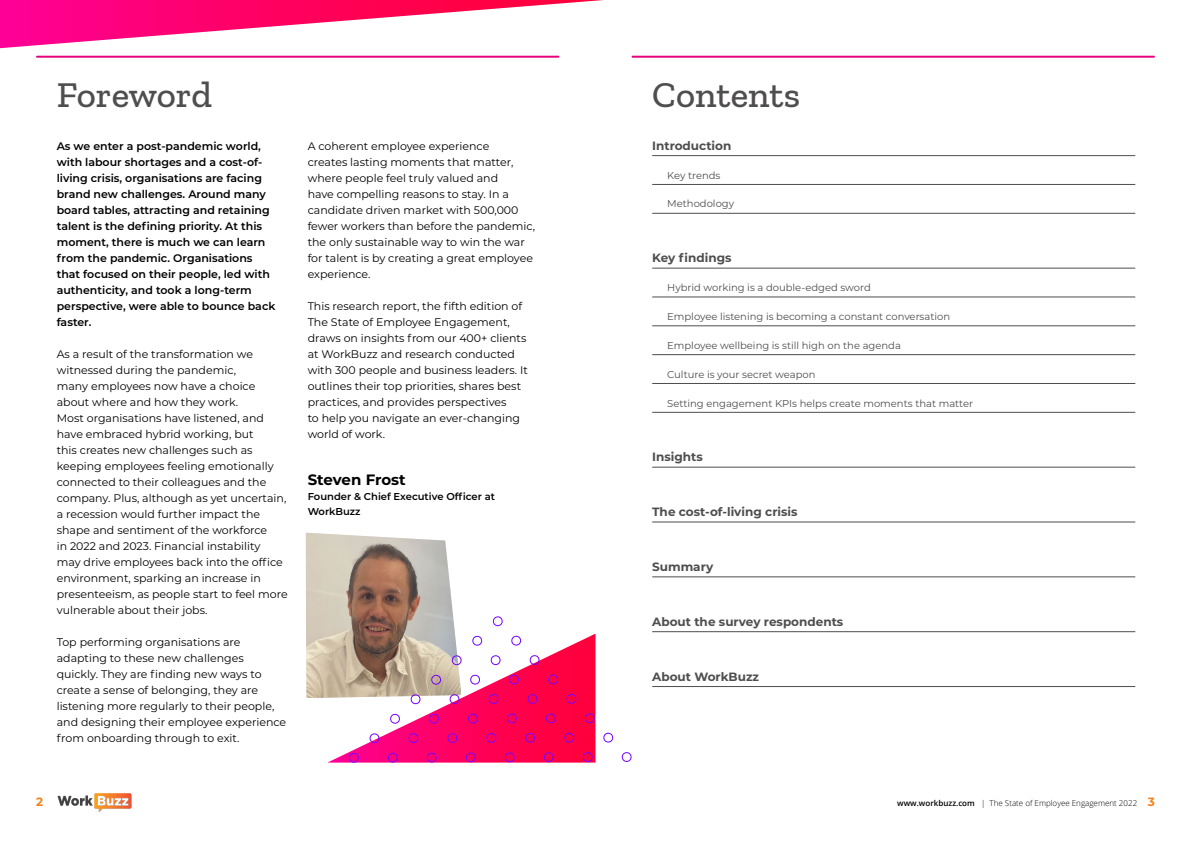
<style>
.page{position:relative;width:1191px;height:842px;background:#fff}
.page>*{position:absolute;margin:0;border:0;box-sizing:border-box;transform-origin:0 0}
.t1{font:500 37px "Zilla Slab";color:#4f4d4d}
.t2{font:700 15px "Montserrat";letter-spacing:-.01em;color:#000}
.t3{font:700 12px "Montserrat";color:#4f4d4d}
.t4{font:700 12px "Montserrat";color:#f5821f}
.t5{font:11px/16px "Montserrat";color:#000}
.t6{font:600 11px/16px "Montserrat";color:#000}
.t7{font:10px "Montserrat";color:#4f4d4d}
.t8{font:600 10px/15px "Montserrat";color:#000}
.t9{font:300 8px "Open Sans";color:#000}
.s1{font-weight:600}
.s2{font-family:"Montserrat";font-weight:700;font-size:12px;color:#f5821f}
</style>
<div class="page">
<img style="left:57px;top:794px;width:75px;height:17px">
<hr style="left:37px;top:56px;width:521px;height:2px;background:#e6007d">
<img style="left:306px;top:533px;width:147px;height:165px">
<svg style="left:348px;top:615px;width:284px;height:148px"></svg>
<svg style="left:0;top:0;width:603px;height:48px"></svg>
<hr style="left:632px;top:56px;width:522px;height:2px;background:#e6007d">
<hr style="left:652px;top:155px;width:483px;height:1px;background:#4f4d4d">
<hr style="left:652px;top:184px;width:483px;height:1px;background:#4f4d4d">
<hr style="left:652px;top:213px;width:483px;height:1px;background:#4f4d4d">
<hr style="left:652px;top:268px;width:483px;height:1px;background:#4f4d4d">
<hr style="left:652px;top:297px;width:483px;height:1px;background:#4f4d4d">
<hr style="left:652px;top:326px;width:483px;height:1px;background:#4f4d4d">
<hr style="left:652px;top:354px;width:483px;height:1px;background:#4f4d4d">
<hr style="left:652px;top:383px;width:483px;height:1px;background:#4f4d4d">
<hr style="left:652px;top:412px;width:483px;height:1px;background:#4f4d4d">
<hr style="left:652px;top:467px;width:483px;height:1px;background:#4f4d4d">
<hr style="left:652px;top:522px;width:483px;height:1px;background:#4f4d4d">
<hr style="left:652px;top:577px;width:483px;height:1px;background:#4f4d4d">
<hr style="left:652px;top:631px;width:483px;height:1px;background:#4f4d4d">
<hr style="left:652px;top:686px;width:483px;height:1px;background:#4f4d4d">
<h1 class="t1" style="left:57px;top:74px;width:157px">Foreword</h1>
<p class="t6" style="left:57px;top:137px;width:220px">As we enter a post-pandemic world, with labour shortages and a cost-of&shy;living crisis, organisations are facing brand new challenges. Around many board tables, attracting and retaining talent is the defining priority. At this moment, there is much we can learn from the pandemic. Organisations that focused on their people, led with authenticity, and took a long-term perspective, were able to bounce back faster.</p>
<p class="t5" style="left:57px;top:345px;width:232px">As a result of the transformation we witnessed during the pandemic,<br>many employees now have a choice about where and how they work.<br>Most organisations have listened, and have embraced hybrid working, but<br>this creates new challenges such as keeping employees feeling emotionally connected to their colleagues and the company. Plus, although as yet uncertain, a recession would further impact the shape and sentiment of the workforce<br>in 2022 and 2023. Financial instability<br>may drive employees back into the office environment, sparking an increase in presenteeism, as people start to feel more vulnerable about their jobs.</p>
<p class="t5" style="left:57px;top:633px;width:231px">Top performing organisations are adapting to these new challenges quickly. They are finding new ways to create a sense of belonging, they are listening more regularly to their people, and designing their employee experience from onboarding through to exit.</p>
<p class="t5" style="left:308px;top:137px;width:229px">A coherent employee experience<br>creates lasting moments that matter, where people feel truly valued and<br>have compelling reasons to stay. In a candidate driven market with 500,000 fewer workers than before the pandemic, the only sustainable way to win the war for talent is by creating a great employee experience.</p>
<p class="t5" style="left:308px;top:297px;width:222px">This research report, the fifth edition of The State of Employee Engagement, draws on insights from our 400+ clients at WorkBuzz and research conducted with 300 people and business leaders. It outlines their top priorities, shares best practices, and provides perspectives<br>to help you navigate an ever-changing world of work.</p>
<h2 class="t2" style="left:308px;top:468px;width:100px">Steven Frost</h2>
<p class="t8" style="left:308px;top:488px;width:189px">Founder &amp; Chief Executive Officer at<br>WorkBuzz</p>
<h1 class="t1" style="left:652px;top:74px;width:149px">Contents</h1>
<p class="t3" style="left:652px;top:137px;width:81px">Introduction</p>
<p class="t7" style="left:667px;top:168px;width:55px">Key trends</p>
<p class="t7" style="left:667px;top:197px;width:68px">Methodology</p>
<p class="t3" style="left:652px;top:249px;width:81px">Key findings</p>
<p class="t7" style="left:667px;top:281px;width:205px">Hybrid working is a double-edged sword</p>
<p class="t7" style="left:667px;top:310px;width:284px">Employee listening is becoming a constant conversation</p>
<p class="t7" style="left:667px;top:338px;width:235px">Employee wellbeing is still high on the agenda</p>
<p class="t7" style="left:667px;top:367px;width:150px">Culture is your secret weapon</p>
<p class="t7" style="left:667px;top:396px;width:307px">Setting engagement KPIs helps create moments that matter</p>
<p class="t3" style="left:652px;top:448px;width:52px">Insights</p>
<p class="t3" style="left:652px;top:503px;width:147px">The cost-of-living crisis</p>
<p class="t3" style="left:652px;top:558px;width:63px">Summary</p>
<p class="t3" style="left:652px;top:613px;width:193px">About the survey respondents</p>
<p class="t3" style="left:652px;top:668px;width:108px">About WorkBuzz</p>
<p class="t4" style="left:36px;top:793px;width:9px">2</p>
<p class="t9" style="left:897px;top:798px;width:259px"><span class="s1">www.workbuzz.com</span> | The State of Employee Engagement 2022 <span class="s2">3</span></p>
</div>
